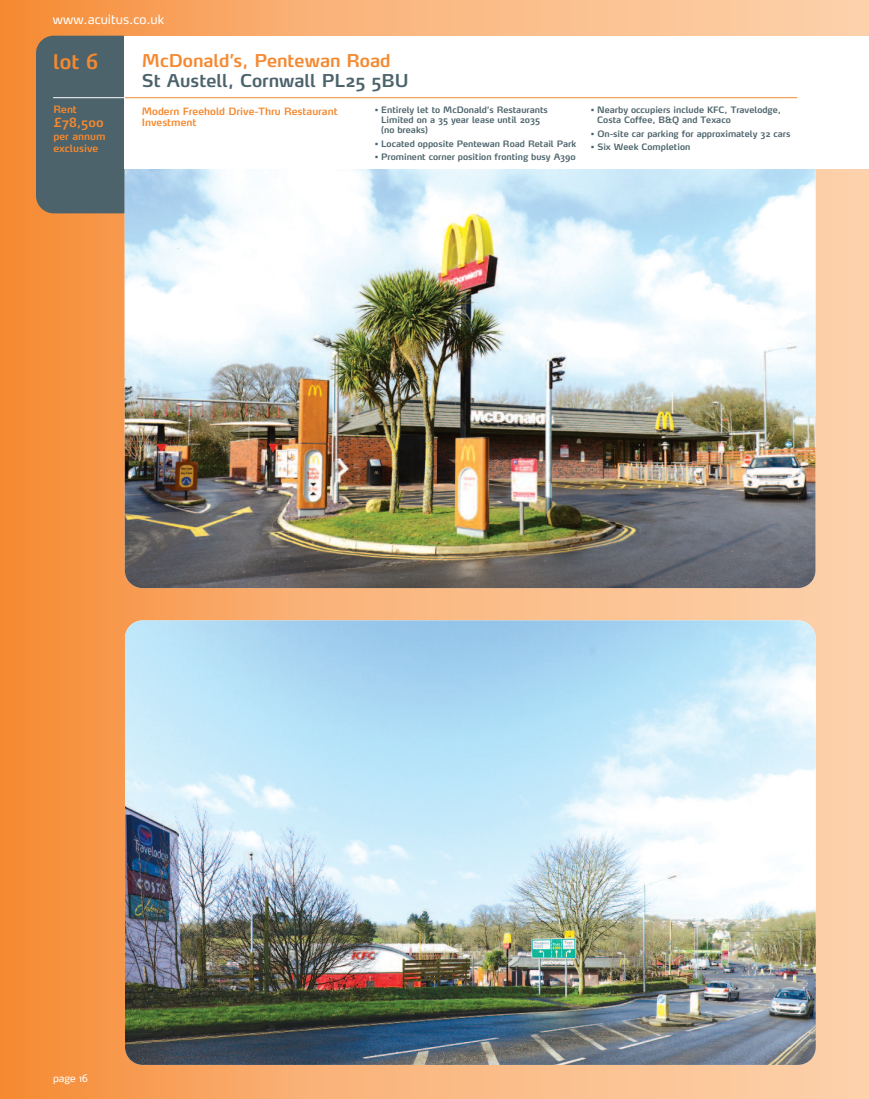
<style>
.page{position:relative;width:869px;height:1099px;background:#fff}
.page>*{position:absolute;margin:0;border:0;box-sizing:border-box;transform-origin:0 0}
.t1{font:600 20px "Max";color:#f58930}
.t2{font:600 17.5px "Max";color:#4c636b}
.t3{font:600 17.5px "Max";color:#f58930}
.t4{font:12.5px "Max";color:#fff}
.t5{font:600 12.5px "Max";color:#f58930}
.t6{font:600 10px/12px "Max";color:#f58930}
.t7{font:10px "Max";color:#fff}
.t8{font:600 8.75px/10px "Max";color:#4c636b}
</style>
<div class="page">
<div style="left:293px;top:0;width:575px;height:1098px;background:linear-gradient(to right,#f6af76,#fbd1ac)"></div>
<div style="left:2px;top:0;width:291px;height:1098px;background:linear-gradient(to right,#f68a31,#f5ae76)"></div>
<hr style="left:0;top:0;width:2px;height:1098px;background:#f58930">
<div style="left:36px;top:36px;width:104px;height:177px;background:#4c636b;border-radius:18px"></div>
<img style="left:125px;top:150px;width:690px;height:438px;border-radius:18px">
<img style="left:125px;top:620px;width:690px;height:444px;border-radius:18px">
<div style="left:125px;top:36px;width:743px;height:132px;background:#fff"></div>
<hr style="left:53px;top:97px;width:72px;height:1px;background:#fff">
<hr style="left:125px;top:97px;width:672px;height:1px;background:#f58930">
<h3 class="t4" style="left:53px;top:15px;width:113px">www.acuitus.co.uk</h3>
<h1 class="t1" style="left:53px;top:54px;width:47px">lot 6</h1>
<p class="t6" style="left:53px;top:105px;width:25px">Rent</p>
<h3 class="t5" style="left:53px;top:118px;width:52px">£78,500</h3>
<p class="t6" style="left:53px;top:132px;width:53px">per annum exclusive</p>
<h2 class="t3" style="left:142px;top:54px;width:250px">McDonald’s, Pentewan Road</h2>
<h2 class="t2" style="left:142px;top:74px;width:268px">St Austell, Cornwall PL25 5BU</h2>
<p class="t6" style="left:142px;top:106px;width:197px;line-height:11.2px">Modern Freehold Drive-Thru Restaurant<br>Investment</p>
<p class="t8" style="left:381px;top:106px;width:168px;text-indent:-7px">• Entirely let to McDonald’s Restaurants<br>Limited on a 35 year lease until 2035 (no breaks)</p>
<p class="t8" style="left:374px;top:139px;width:203px">• Located opposite Pentewan Road Retail Park</p>
<p class="t8" style="left:374px;top:153px;width:202px">• Prominent corner position fronting busy A390</p>
<p class="t8" style="left:597px;top:106px;width:185px;text-indent:-7px">• Nearby occupiers include KFC, Travelodge,<br>Costa Coffee, B&amp;Q and Texaco</p>
<p class="t8" style="left:590px;top:129px;width:201px">• On-site car parking for approximately 32 cars</p>
<p class="t8" style="left:590px;top:143px;width:101px">• Six Week Completion</p>
<p class="t7" style="left:53px;top:1074px;width:36px">page 16</p>
</div>
